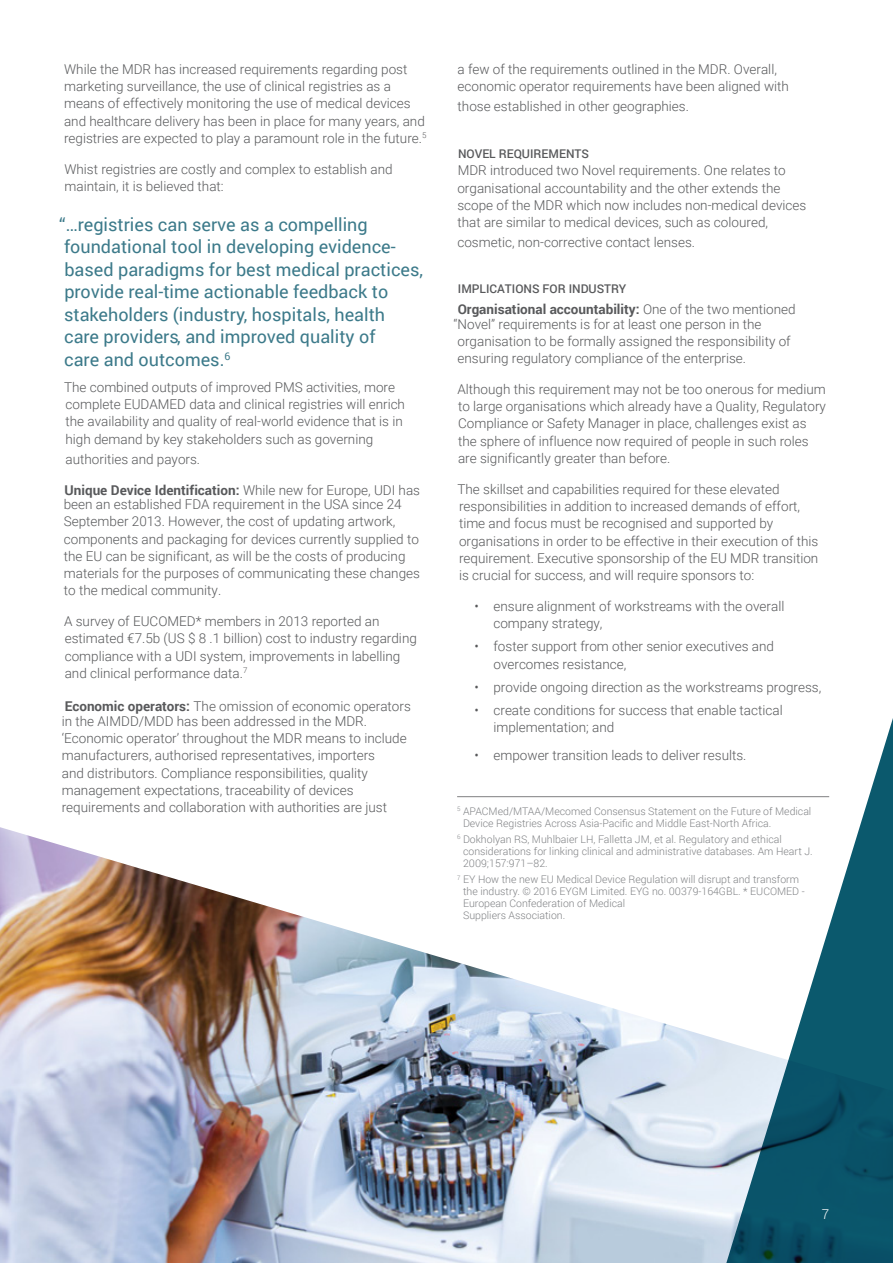
<style>
.page{position:relative;width:893px;height:1263px;background:#fff}
.page>*{position:absolute;margin:0;border:0;box-sizing:border-box;transform-origin:0 0}
.t1{font:18px/22.5px "Roboto";color:#3c7a8a}
.t2{font:300 13.5px/17.2px "Roboto";color:#58595b}
.t3{font:300 13.5px "Roboto";color:#fff}
.t4{font:500 12px "Roboto";color:#58595b}
.t5{font:300 10.5px/12px "Roboto";color:#808285}
.s1{font-weight:700}
</style>
<div class="page">
<hr style="left:457px;top:796px;width:372px;height:1px;background:#808082">
<svg style="left:726px;top:718px;width:167px;height:109px"></svg>
<img style="left:0;top:827px;width:893px;height:436px">
<p class="t2" style="left:64px;top:60px;width:364px">While the MDR has increased requirements regarding post marketing surveillance, the use of clinical registries as a means of effectively monitoring the use of medical devices and healthcare delivery has been in place for many years, and registries are expected to play a paramount role in the future.<sup>5</sup></p>
<p class="t2" style="left:64px;top:160px;width:330px">Whist registries are costly and complex to establish and maintain, it is believed that:</p>
<p class="t1" style="left:59px;top:213px;width:365px">“…registries can serve as a compelling foundational tool in developing evidence&shy;based paradigms for best medical practices, provide real-time actionable feedback to stakeholders (industry, hospitals, health<br>care providers, and improved quality of<br>care and outcomes.<sup>6</sup></p>
<p class="t2" style="left:64px;top:378px;width:342px">The combined outputs of improved PMS activities, more complete EUDAMED data and clinical registries will enrich the availability and quality of real-world evidence that is in high demand by key stakeholders such as governing</p>
<p class="t2" style="left:66px;top:450px;width:136px">authorities and payors.</p>
<p class="t2" style="left:64px;top:482px;width:358px;line-height:14.2px"><span class="s1">Unique Device Identification:</span> While new for Europe, UDI has been an established FDA requirement in the USA since 24</p>
<p class="t2" style="left:64px;top:512px;width:358px">September 2013. However, the cost of updating artwork, components and packaging for devices currently supplied to the EU can be significant, as will be the costs of producing materials for the purposes of communicating these changes to the medical community.</p>
<p class="t2" style="left:64px;top:612px;width:354px">A survey of EUCOMED* members in 2013 reported an estimated €7.5b (US $ 8 .1 billion) cost to industry regarding compliance with a UDI system, improvements in labelling and clinical performance data.<sup>7</sup></p>
<p class="t2" style="left:62px;top:699px;width:351px;line-height:14.2px"><span class="s1">Economic operators:</span> The omission of economic operators in the AIMDD/MDD has been addressed in the MDR.</p>
<p class="t2" style="left:62px;top:729px;width:346px">‘Economic operator’ throughout the MDR means to include manufacturers, authorised representatives, importers<br>and distributors. Compliance responsibilities, quality management expectations, traceability of devices requirements and collaboration with authorities are just</p>
<p class="t2" style="left:457px;top:60px;width:333px">a few of the requirements outlined in the MDR. Overall, economic operator requirements have been aligned with</p>
<p class="t2" style="left:458px;top:97px;width:233px">those established in other geographies.</p>
<p class="t4" style="left:458px;top:145px;width:133px">NOVEL REQUIREMENTS</p>
<p class="t2" style="left:457px;top:161px;width:350px">MDR introduced two Novel requirements. One relates to organisational accountability and the other extends the scope of the MDR which now includes non-medical devices that are similar to medical devices, such as coloured,</p>
<p class="t2" style="left:457px;top:233px;width:239px">cosmetic, non-corrective contact lenses.</p>
<p class="t4" style="left:458px;top:280px;width:170px">IMPLICATIONS FOR INDUSTRY</p>
<p class="t2" style="left:453px;top:302px;width:344px;line-height:14.2px;text-indent:4px"><span class="s1">Organisational accountability:</span> One of the two mentioned “Novel” requirements is for at least one person in the</p>
<p class="t2" style="left:457px;top:332px;width:335px">organisation to be formally assigned the responsibility of ensuring regulatory compliance of the enterprise.</p>
<p class="t2" style="left:457px;top:380px;width:370px">Although this requirement may not be too onerous for medium to large organisations which already have a Quality, Regulatory Compliance or Safety Manager in place, challenges exist as the sphere of influence now required of people in such roles are significantly greater than before.</p>
<p class="t2" style="left:457px;top:480px;width:362px">The skillset and capabilities required for these elevated responsibilities in addition to increased demands of effort, time and focus must be recognised and supported by organisations in order to be effective in their execution of this requirement. Executive sponsorship of the EU MDR transition is crucial for success, and will require sponsors to:</p>
<p class="t2" style="left:493px;top:597px;width:292px;text-indent:-19px">• ensure alignment of workstreams with the overall company strategy,</p>
<p class="t2" style="left:493px;top:637px;width:282px;text-indent:-19px">• foster support from other senior executives and overcomes resistance,</p>
<p class="t2" style="left:474px;top:678px;width:348px">• provide ongoing direction as the workstreams progress,</p>
<p class="t2" style="left:493px;top:701px;width:291px;text-indent:-19px">• create conditions for success that enable tactical implementation; and</p>
<p class="t2" style="left:474px;top:746px;width:274px">• empower transition leads to deliver results.</p>
<p class="t5" style="left:463px;top:805px;width:350px;text-indent:-6px"><sup>5</sup> APACMed/MTAA/Mecomed Consensus Statement on the Future of Medical<br>Device Registries Across Asia-Pacific and Middle East-North Africa.</p>
<p class="t5" style="left:463px;top:833px;width:351px;text-indent:-6px"><sup>6</sup> Dokholyan RS, Muhlbaier LH, Falletta JM, et al. Regulatory and ethical considerations for linking clinical and administrative databases. Am Heart J.<br>2009;157:971–82.</p>
<p class="t5" style="left:463px;top:873px;width:343px;text-indent:-6px"><sup>7</sup> EY How the new EU Medical Device Regulation will disrupt and transform the industry. © 2016 EYGM Limited. EYG no. 00379-164GBL. * EUCOMED - European Confederation of Medical<br>Suppliers Association.</p>
<p class="t3" style="left:822px;top:1205px;width:9px">7</p>
</div>
